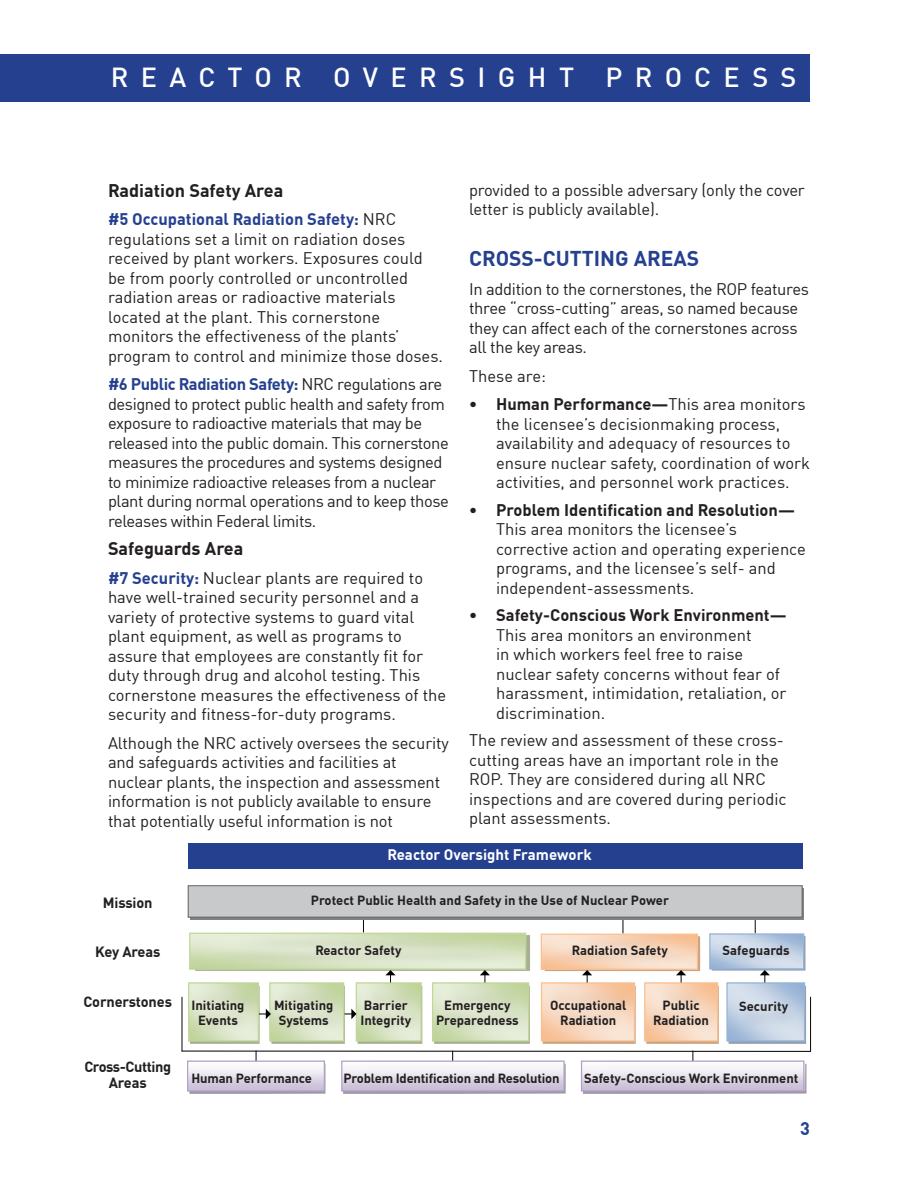
<style>
.page{position:relative;width:918px;height:1188px;background:#fff}
.page>*{position:absolute;margin:0;border:0;box-sizing:border-box;transform-origin:0 0}
.t1{font:500 27px "DIN Offc";letter-spacing:.46em;color:#fff}
.t2{font:700 21px "DIN Offc";color:#25408f}
.t3{font:700 18px "DIN Offc";color:#231f20}
.t4{font:700 18px "DIN Offc";color:#25408f}
.t5{font:16.5px/19.5px "DIN Offc";letter-spacing:-.005em;color:#231f20}
.t6{font:16.5px/19.5px "DIN Offc";letter-spacing:-.025em;color:#231f20}
.t7{font:700 16.5px "DIN Offc";color:#231f20}
.t8{font:700 15px "DIN Offc";color:#fff}
.t9{font:700 14.55px "DIN Offc";letter-spacing:-.01em;color:#231f20}
.t10{font:700 14.55px/15.9px "DIN Offc";letter-spacing:-.03em;color:#231f20;text-align:center}
.t11{font:700 13.05px/15.6px "DIN Offc";color:#231f20;text-align:center}
.s1{font-weight:700}
.s2{font-weight:700;color:#25408f}
</style>
<div class="page">
<div style="left:0;top:54px;width:810px;height:48px;background:#25408f"></div>
<svg style="left:363px;top:919px;width:1px;height:12px"></svg>
<svg style="left:622px;top:919px;width:1px;height:13px"></svg>
<svg style="left:755px;top:919px;width:1px;height:12px"></svg>
<img style="left:185px;top:982px;width:538px;height:71px">
<img style="left:190px;top:986px;width:70px;height:58px">
<img style="left:190px;top:984px;width:67px;height:56px">
<div style="left:188px;top:982px;width:71px;height:60px;border:1px solid #c2d69b"></div>
<hr style="left:182px;top:997px;width:1px;height:54px;background:#000">
<hr style="left:182px;top:1051px;width:629px;height:1px;background:#000">
<div style="left:190px;top:888px;width:614px;height:31px;background:#808285"></div>
<div style="left:188px;top:886px;width:614px;height:31px;background:#c7c9cb"></div>
<div style="left:188px;top:885px;width:615px;height:33px;border:1px solid #6d6f71"></div>
<img style="left:723px;top:982px;width:89px;height:70px">
<img style="left:646px;top:986px;width:73px;height:58px">
<img style="left:646px;top:984px;width:70px;height:56px">
<div style="left:644px;top:982px;width:74px;height:60px;border:1px solid #fabf8f"></div>
<img style="left:553px;top:932px;width:148px;height:39px">
<img style="left:543px;top:986px;width:93px;height:58px">
<img style="left:543px;top:984px;width:90px;height:56px">
<div style="left:541px;top:982px;width:94px;height:60px;border:1px solid #fabf8f"></div>
<img style="left:358px;top:1042px;width:64px;height:2px">
<img style="left:358px;top:984px;width:62px;height:56px">
<div style="left:356px;top:982px;width:66px;height:60px;border:1px solid #c2d69b"></div>
<img style="left:271px;top:986px;width:74px;height:58px">
<img style="left:271px;top:984px;width:71px;height:56px">
<div style="left:269px;top:982px;width:75px;height:60px;border:1px solid #c2d69b"></div>
<img style="left:189px;top:1064px;width:137px;height:30px">
<img style="left:189px;top:1064px;width:134px;height:26px">
<img style="left:343px;top:1064px;width:223px;height:30px">
<img style="left:343px;top:1064px;width:220px;height:26px">
<div style="left:341px;top:1061px;width:224px;height:31px;border:1px solid #b2a1c7"></div>
<div style="left:581px;top:1061px;width:223px;height:31px;border:1px solid #b2a1c7"></div>
<div style="left:187px;top:1061px;width:138px;height:31px;border:1px solid #b2a1c7"></div>
<img style="left:709px;top:931px;width:97px;height:40px">
<img style="left:189px;top:931px;width:364px;height:40px">
<svg style="left:259px;top:1009px;width:12px;height:10px"></svg>
<svg style="left:345px;top:1009px;width:11px;height:10px"></svg>
<svg style="left:385px;top:970px;width:11px;height:12px"></svg>
<svg style="left:480px;top:970px;width:10px;height:12px"></svg>
<svg style="left:582px;top:970px;width:10px;height:12px"></svg>
<svg style="left:676px;top:970px;width:10px;height:12px"></svg>
<svg style="left:760px;top:970px;width:10px;height:12px"></svg>
<div style="left:188px;top:843px;width:615px;height:26px;background:#25408f"></div>
<h1 class="t1" style="left:111px;top:60px;width:687px">REACTOR OVERSIGHT PROCESS</h1>
<p class="t5" style="left:469px;top:180px;width:337px">provided to a possible adversary (only the cover letter is publicly available).</p>
<p class="t2" style="left:469px;top:245px;width:232px">CROSS-CUTTING AREAS</p>
<p class="t5" style="left:469px;top:279px;width:341px">In addition to the cornerstones, the ROP features three “cross-cutting” areas, so named because they can affect each of the cornerstones across all the key areas.</p>
<p class="t5" style="left:469px;top:366px;width:78px">These are:</p>
<p class="t5" style="left:496px;top:394px;width:315px;text-indent:-27px"><span class="s1">• Human Performance—</span>This area monitors the licensee’s decisionmaking process, availability and adequacy of resources to ensure nuclear safety, coordination of work activities, and personnel work practices.</p>
<p class="t7" style="left:469px;top:499px;width:327px">• Problem Identification and Resolution—</p>
<p class="t5" style="left:496px;top:519px;width:311px">This area monitors the licensee’s corrective action and operating experience programs, and the licensee’s self- and independent-assessments.</p>
<p class="t7" style="left:469px;top:605px;width:319px">• Safety-Conscious Work Environment—</p>
<p class="t5" style="left:496px;top:625px;width:292px">This area monitors an environment<br>in which workers feel free to raise nuclear safety concerns without fear of harassment, intimidation, retaliation, or discrimination.</p>
<p class="t5" style="left:469px;top:730px;width:319px">The review and assessment of these cross&shy;cutting areas have an important role in the ROP. They are considered during all NRC inspections and are covered during periodic plant assessments.</p>
<p class="t8" style="left:387px;top:845px;width:206px">Reactor Oversight Framework</p>
<p class="t11" style="left:311px;top:892px;width:360px">Protect Public Health and Safety in the Use of Nuclear Power</p>
<p class="t11" style="left:315px;top:942px;width:88px">Reactor Safety</p>
<p class="t3" style="left:108px;top:178px;width:177px">Radiation Safety Area</p>
<p class="t5" style="left:108px;top:209px;width:337px"><span class="s2">#5 Occupational Radiation Safety:</span> NRC regulations set a limit on radiation doses received by plant workers. Exposures could be from poorly controlled or uncontrolled radiation areas or radioactive materials located at the plant. This cornerstone monitors the effectiveness of the plants’ program to control and minimize those doses.</p>
<p class="t6" style="left:108px;top:374px;width:342px"><span class="s2">#6 Public Radiation Safety:</span> NRC regulations are designed to protect public health and safety from exposure to radioactive materials that may be released into the public domain. This cornerstone measures the procedures and systems designed to minimize radioactive releases from a nuclear plant during normal operations and to keep those releases within Federal limits.</p>
<p class="t3" style="left:108px;top:537px;width:137px">Safeguards Area</p>
<p class="t5" style="left:108px;top:568px;width:340px"><span class="s2">#7 Security:</span> Nuclear plants are required to have well-trained security personnel and a variety of protective systems to guard vital plant equipment, as well as programs to assure that employees are constantly fit for duty through drug and alcohol testing. This cornerstone measures the effectiveness of the security and fitness-for-duty programs.</p>
<p class="t5" style="left:108px;top:733px;width:342px">Although the NRC actively oversees the security and safeguards activities and facilities at nuclear plants, the inspection and assessment information is not publicly available to ensure that potentially useful information is not</p>
<p class="t9" style="left:103px;top:893px;width:51px">Mission</p>
<p class="t9" style="left:95px;top:943px;width:67px">Key Areas</p>
<p class="t9" style="left:83px;top:992px;width:90px">Cornerstones</p>
<p class="t11" style="left:572px;top:942px;width:98px">Radiation Safety</p>
<p class="t11" style="left:723px;top:942px;width:69px">Safeguards</p>
<p class="t11" style="left:550px;top:997px;width:78px">Occupational<br>Radiation</p>
<p class="t11" style="left:191px;top:997px;width:55px">Initiating<br>Events</p>
<p class="t11" style="left:274px;top:997px;width:61px">Mitigating<br>Systems</p>
<p class="t11" style="left:360px;top:997px;width:52px;text-align:left">Barrier<br>Integrity</p>
<p class="t11" style="left:653px;top:997px;width:57px">Public<br>Radiation</p>
<p class="t11" style="left:739px;top:998px;width:51px">Security</p>
<p class="t11" style="left:436px;top:997px;width:84px">Emergency<br>Preparedness</p>
<p class="t10" style="left:84px;top:1058px;width:88px">Cross-Cutting<br>Areas</p>
<p class="t11" style="left:191px;top:1070px;width:122px">Human Performance</p>
<p class="t11" style="left:344px;top:1070px;width:217px">Problem Identification and Resolution</p>
<p class="t11" style="left:584px;top:1070px;width:216px">Safety-Conscious Work Environment</p>
<p class="t4" style="left:800px;top:1117px;width:11px">3</p>
</div>
